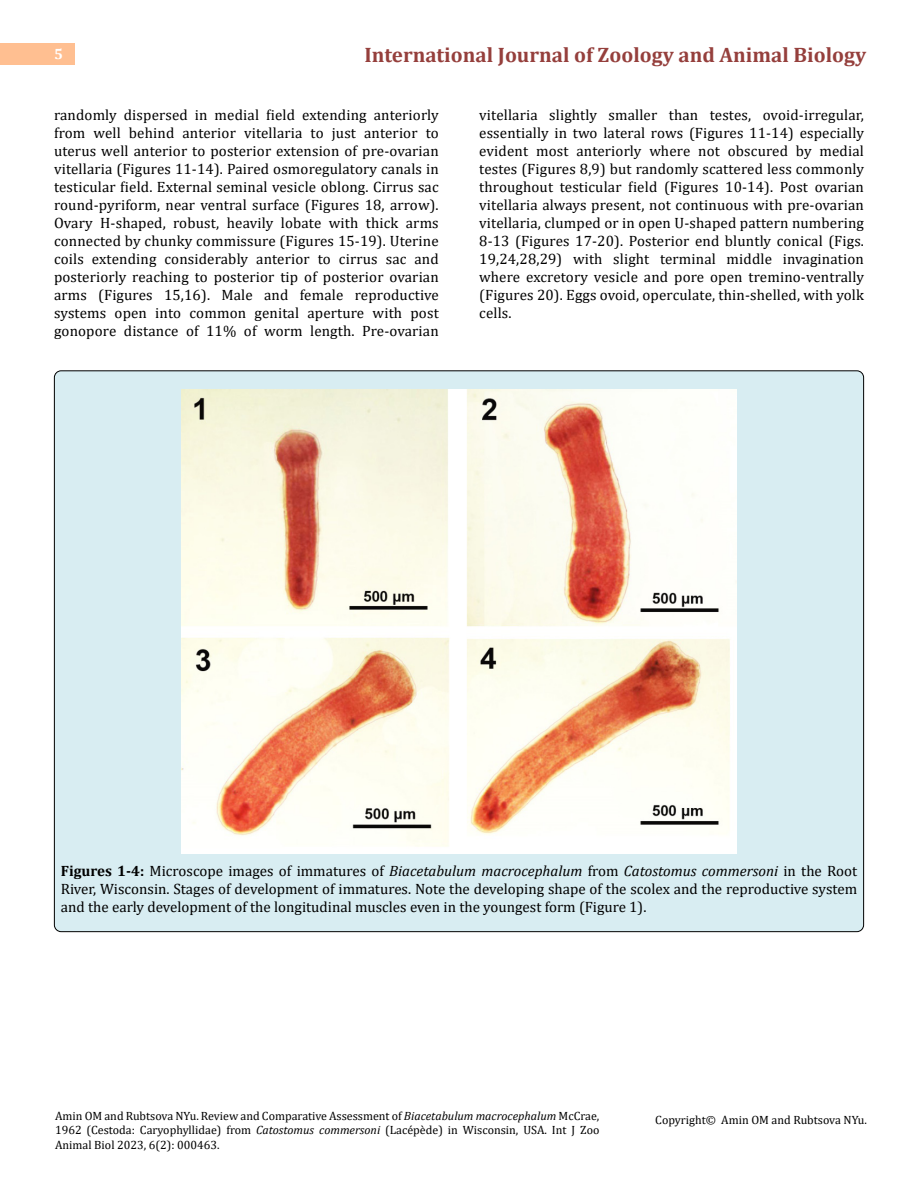
<style>
.page{position:relative;width:918px;height:1188px;background:#fff}
.page>*{position:absolute;margin:0;border:0;box-sizing:border-box;transform-origin:0 0}
.t1{font:700 21px "Cambria";color:#953f3c}
.t2{font:15px/18px "Cambria";letter-spacing:.01em;color:#000;text-align:justify}
.t3{font:700 15px "Cambria";color:#fff}
.t4{font:12px/14.4px "Cambria";color:#000;text-align:justify}
.s1{font-weight:700}
.s2{font-style:italic}
</style>
<div class="page">
<div style="left:0;top:43px;width:75px;height:21px;background:#ffbf91"></div>
<div style="left:54px;top:371px;width:810px;height:561px;background:#d8edf2;border-radius:7px"></div>
<img style="left:182px;top:390px;width:554px;height:464px">
<p class="t3" style="left:54px;top:44px;width:10px">5</p>
<h1 class="t1" style="left:364px;top:40px;width:503px">International Journal of Zoology and Animal Biology</h1>
<p class="t2" style="left:54px;top:105px;width:386px">randomly dispersed in medial field extending anteriorly from well behind anterior vitellaria to just anterior to uterus well anterior to posterior extension of pre-ovarian vitellaria (Figures 11-14). Paired osmoregulatory canals in testicular field. External seminal vesicle oblong. Cirrus sac round-pyriform, near ventral surface (Figures 18, arrow).<br>Ovary H-shaped, robust, heavily lobate with thick arms connected by chunky commissure (Figures 15-19). Uterine coils extending considerably anterior to cirrus sac and posteriorly reaching to posterior tip of posterior ovarian arms (Figures 15,16). Male and female reproductive systems open into common genital aperture with post gonopore distance of 11% of worm length. Pre-ovarian</p>
<p class="t2" style="left:479px;top:105px;width:386px">vitellaria slightly smaller than testes, ovoid-irregular, essentially in two lateral rows (Figures 11-14) especially evident most anteriorly where not obscured by medial testes (Figures 8,9) but randomly scattered less commonly throughout testicular field (Figures 10-14). Post ovarian vitellaria always present, not continuous with pre-ovarian vitellaria, clumped or in open U-shaped pattern numbering 8-13 (Figures 17-20). Posterior end bluntly conical (Figs.<br>19,24,28,29) with slight terminal middle invagination where excretory vesicle and pore open tremino-ventrally (Figures 20). Eggs ovoid, operculate, thin-shelled, with yolk cells.</p>
<p class="t2" style="left:61px;top:861px;width:798px"><span class="s1">Figures 1-4:</span> Microscope images of immatures of <span class="s2">Biacetabulum macrocephalum</span> from <span class="s2">Catostomus commersoni</span> in the Root River, Wisconsin. Stages of development of immatures. Note the developing shape of the scolex and the reproductive system and the early development of the longitudinal muscles even in the youngest form (Figure 1).</p>
<p class="t4" style="left:55px;top:1108px;width:546px">Amin OM and Rubtsova NYu. Review and Comparative Assessment of <span class="s2">Biacetabulum macrocephalum</span> McCrae, 1962 (Cestoda: Caryophyllidae) from <span class="s2">Catostomus commersoni</span> (Lacépède) in Wisconsin, USA. Int J Zoo Animal Biol 2023, 6(2): 000463.</p>
<p class="t4" style="left:655px;top:1112px;width:213px">Copyright© Amin OM and Rubtsova NYu.</p>
</div>
